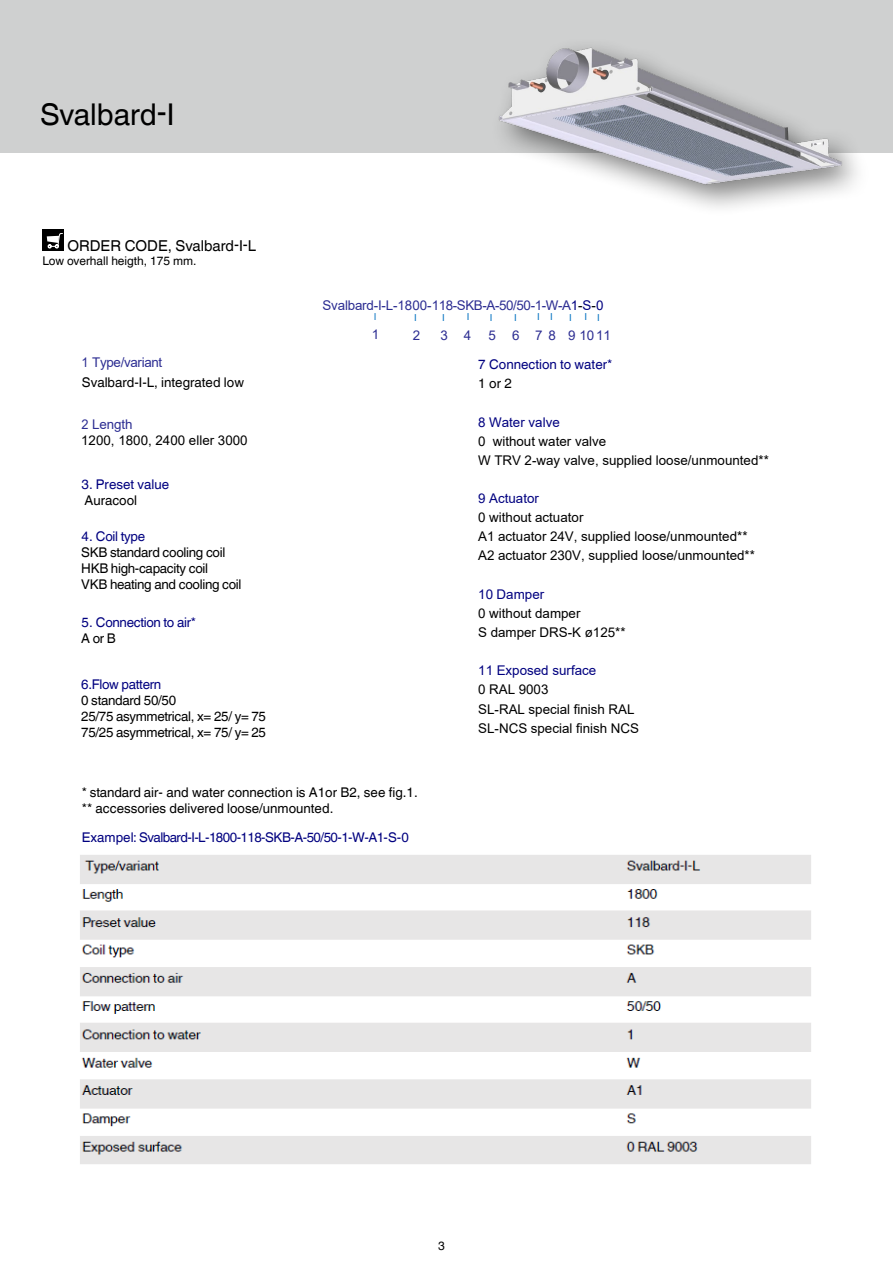
<style>
.page{position:relative;width:893px;height:1263px;background:#fff}
.page>*{position:absolute;margin:0;border:0;box-sizing:border-box;transform-origin:0 0}
.t1{font:30px "TROX Helvetica";color:#000}
.t2{font:15px "TROX Helvetica";color:#000}
.t3{font:13.35px/19px "Arial";color:#000}
.t4{font:13.35px/16px "TROX Helvetica";letter-spacing:-.025em;color:#000}
.t5{font:13.35px/16px "TROX Helvetica";color:#000}
.t6{font:13.35px "TROX Helvetica";letter-spacing:-.025em;color:#000080}
.t7{font:13.35px "Arial";letter-spacing:-.015em;color:#2c2d92}
.t8{font:13.35px "Arial";color:#000080}
.t9{font:13.35px "TROX Helvetica";color:#000080}
.t10{font:13.35px "Arial";letter-spacing:-.015em;color:#2c2d92;scale:.95 1}
.t11{font:12px "TROX Helvetica";color:#000}
.t12{font:9.6px "Arial";color:#0070c0}
.s1{color:#000080}
.s2{color:#000}
</style>
<div class="page">
<div style="left:0;top:0;width:893px;height:153px;background:#cfd0d0"></div>
<div style="left:488px;top:37px;width:385px;height:180px;background:#000;opacity:.5"></div>
<img style="left:488px;top:37px;width:380px;height:155px">
<div style="left:43px;top:230px;width:21px;height:21px;background:#000"></div>
<svg style="left:47px;top:233px;width:16px;height:15px"></svg>
<img style="left:80px;top:855px;width:731px;height:309px">
<h1 class="t1" style="left:40px;top:97px;width:136px">Svalbard-I</h1>
<p class="t2" style="left:67px;top:237px;width:190px">ORDER CODE, Svalbard-I-L</p>
<p class="t11" style="left:43px;top:254px;width:155px">Low overhall heigth, 175 mm.</p>
<p class="t10" style="left:82px;top:354px;width:87px">1 Type/variant</p>
<p class="t5" style="left:82px;top:375px;width:164px">Svalbard-I-L, integrated low</p>
<p class="t10" style="left:82px;top:415px;width:55px">2 Length</p>
<p class="t3" style="left:81px;top:431px;width:168px">1200, 1800, 2400 eller 3000</p>
<p class="t9" style="left:82px;top:477px;width:89px">3. Preset value</p>
<p class="t5" style="left:84px;top:493px;width:54px">Auracool</p>
<p class="t6" style="left:82px;top:529px;width:65px">4. Coil type</p>
<p class="t4" style="left:81px;top:545px;width:162px">SKB standard cooling coil<br>HKB high-capacity coil<br>VKB heating and cooling coil</p>
<p class="t6" style="left:82px;top:614px;width:116px">5. Connection to air*</p>
<p class="t4" style="left:81px;top:630px;width:36px">A or B</p>
<p class="t6" style="left:81px;top:676px;width:81px">6.Flow pattern</p>
<p class="t4" style="left:81px;top:692px;width:186px">0 standard 50/50<br>25/75 asymmetrical, x= 25/ y= 75<br>75/25 asymmetrical, x= 75/ y= 25</p>
<p class="t7" style="left:323px;top:296px;width:282px">Svalbard-I-L-1800-118-SKB-A-50/50-1-W-A<span class="s1">1</span><span class="s2">-</span><span class="s1">S</span><span class="s2">-</span><span class="s1">0</span></p>
<p class="t12" style="left:374px;top:310px;width:4px">l</p>
<p class="t12" style="left:414px;top:311px;width:4px">I</p>
<p class="t12" style="left:442px;top:311px;width:4px">I</p>
<p class="t12" style="left:467px;top:310px;width:4px">I</p>
<p class="t12" style="left:597px;top:311px;width:4px">I</p>
<p class="t7" style="left:372px;top:325px;width:9px">1</p>
<p class="t7" style="left:413px;top:326px;width:9px">2</p>
<p class="t7" style="left:441px;top:326px;width:32px">3 4</p>
<p class="t9" style="left:478px;top:356px;width:136px">7 Connection to water*</p>
<p class="t4" style="left:478px;top:375px;width:35px">1 or 2</p>
<p class="t8" style="left:478px;top:413px;width:83px">8 Water valve</p>
<p class="t3" style="left:478px;top:431px;width:292px">0 without water valve<br>W TRV 2-way valve, supplied loose/unmounted**</p>
<p class="t8" style="left:478px;top:489px;width:62px">9 Actuator</p>
<p class="t3" style="left:478px;top:508px;width:278px">0 without actuator<br>A1 actuator 24V, supplied loose/unmounted**<br>A2 actuator 230V, supplied loose/unmounted**</p>
<p class="t8" style="left:478px;top:585px;width:67px">10 Damper</p>
<p class="t3" style="left:478px;top:603px;width:149px">0 without damper<br>S damper DRS-K ø125**</p>
<p class="t8" style="left:478px;top:661px;width:120px">11 Exposed surface</p>
<p class="t3" style="left:478px;top:680px;width:162px">0 RAL 9003<br>SL-RAL special finish RAL<br>SL-NCS special finish NCS</p>
<p class="t12" style="left:490px;top:311px;width:4px">I</p>
<p class="t12" style="left:514px;top:311px;width:4px">I</p>
<p class="t12" style="left:537px;top:310px;width:17px">I I</p>
<p class="t12" style="left:569px;top:311px;width:4px">I</p>
<p class="t12" style="left:584px;top:310px;width:4px">I</p>
<p class="t7" style="left:488px;top:326px;width:124px">5 6 78 910 11</p>
<p class="t5" style="left:82px;top:784px;width:337px">* standard air- and water connection is A1or B2, see fig.1. ** accessories delivered loose/unmounted.</p>
<p class="t6" style="left:82px;top:829px;width:328px">Exampel: Svalbard-I-L-1800-118-SKB-A-50/50-1-W-A1-S-0</p>
<p class="t11" style="left:438px;top:1238px;width:8px">3</p>
</div>
